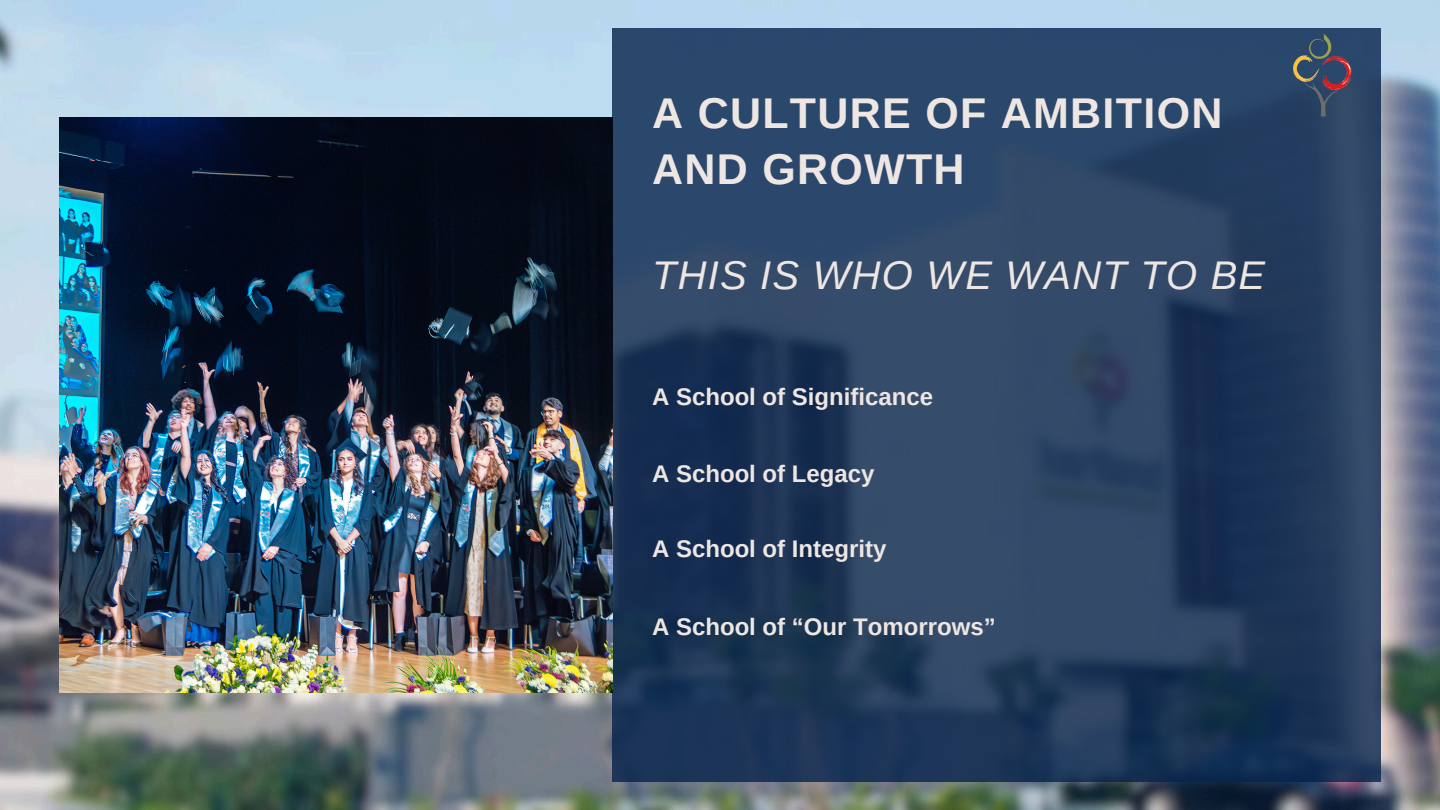
<style>
.page{position:relative;width:1440px;height:810px;background:#fff}
.page>*{position:absolute;margin:0;border:0;box-sizing:border-box;transform-origin:0 0}
.t1{font:700 43px/55.5px "Arimo";letter-spacing:.03em;color:#eee6e3}
.t2{font:italic 40px "Arimo";letter-spacing:.03em;color:#eee6e3}
.t3{font:700 24px "Arimo";color:#eee6e3}
</style>
<div class="page">
<img style="left:0;top:0;width:1440px;height:810px">
<svg style="left:613px;top:28px;width:767px;height:754px;background:#263f60"></svg>
<img style="left:60px;top:117px;width:553px;height:576px">
<img style="left:1294px;top:35px;width:65px;height:106px">
<p class="t1" style="left:652px;top:85px;width:572px">A CULTURE OF AMBITION<br>AND GROWTH</p>
<h1 class="t2" style="left:652px;top:253px;width:615px">THIS IS WHO WE WANT TO BE</h1>
<p class="t3" style="left:652px;top:384px;width:283px">A School of Significance</p>
<h2 class="t3" style="left:652px;top:460px;width:224px">A School of Legacy</h2>
<p class="t3" style="left:652px;top:535px;width:236px">A School of Integrity</p>
<p class="t3" style="left:652px;top:614px;width:345px">A School of “Our Tomorrows”</p>
</div>
